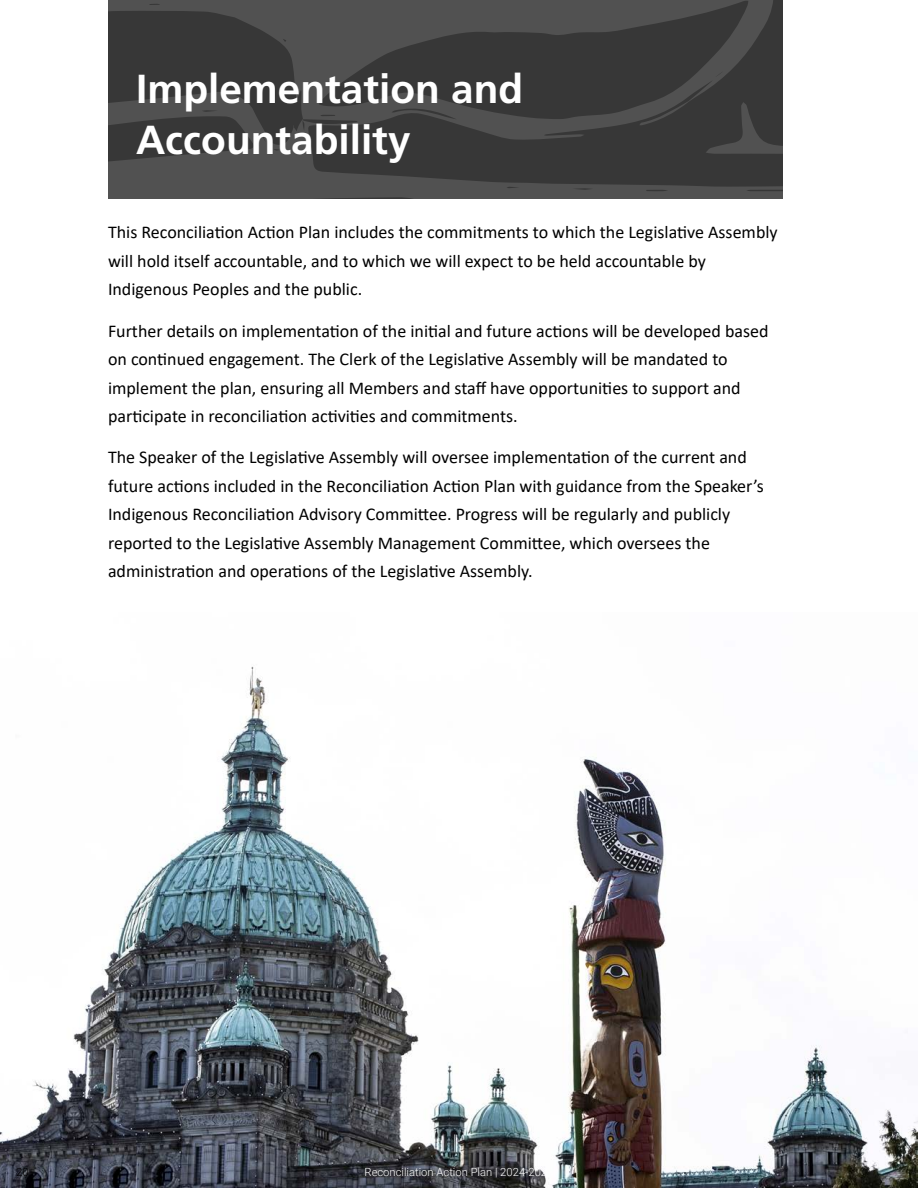
<style>
.page{position:relative;width:918px;height:1188px;background:#fff}
.page>*{position:absolute;margin:0;border:0;box-sizing:border-box;transform-origin:0 0}
.t1{font:700 40.5px/51px "Frutiger LT Std";color:#fff}
.t2{font:18px/28.5px "Calibri";color:#000}
.t3{font:300 11.25px "Roboto";color:#fff}
.t4{font:300 11.25px "Roboto";color:#000}
</style>
<div class="page">
<img style="left:0;top:666px;width:918px;height:522px">
<div style="left:108px;top:0;width:675px;height:198px;background:#515151"></div>
<svg style="left:372px;top:197px;width:33px;height:1px"></svg>
<svg style="left:358px;top:0;width:425px;height:187px;fill:#373737"></svg>
<svg style="left:358px;top:1px;width:390px;height:118px;fill:#373737"></svg>
<svg style="left:391px;top:106px;width:66px;height:14px"></svg>
<svg style="left:747px;top:190px;width:36px;height:1px"></svg>
<svg style="left:646px;top:190px;width:21px;height:1px"></svg>
<svg style="left:576px;top:188px;width:14px;height:2px"></svg>
<div style="left:715px;top:71px;width:8px;height:6px;background:#515151"></div>
<svg style="left:108px;top:11px;width:250px;height:163px"></svg>
<h1 class="t1" style="left:136px;top:63px;width:389px">Implementation and<br>Accountability</h1>
<p class="t2" style="left:108px;top:218px;width:671px">This Reconciliation Action Plan includes the commitments to which the Legislative Assembly will hold itself accountable, and to which we will expect to be held accountable by<br>Indigenous Peoples and the public.</p>
<p class="t2" style="left:108px;top:316px;width:662px">Further details on implementation of the initial and future actions will be developed based on continued engagement. The Clerk of the Legislative Assembly will be mandated to implement the plan, ensuring all Members and staff have opportunities to support and participate in reconciliation activities and commitments.</p>
<p class="t2" style="left:108px;top:443px;width:657px">The Speaker of the Legislative Assembly will oversee implementation of the current and future actions included in the Reconciliation Action Plan with guidance from the Speaker’s Indigenous Reconciliation Advisory Committee. Progress will be regularly and publicly reported to the Legislative Assembly Management Committee, which oversees the administration and operations of the Legislative Assembly.</p>
<p class="t4" style="left:16px;top:1164px;width:14px">20</p>
<p class="t3" style="left:365px;top:1164px;width:190px">Reconciliation Action Plan | 2024-2028</p>
</div>
